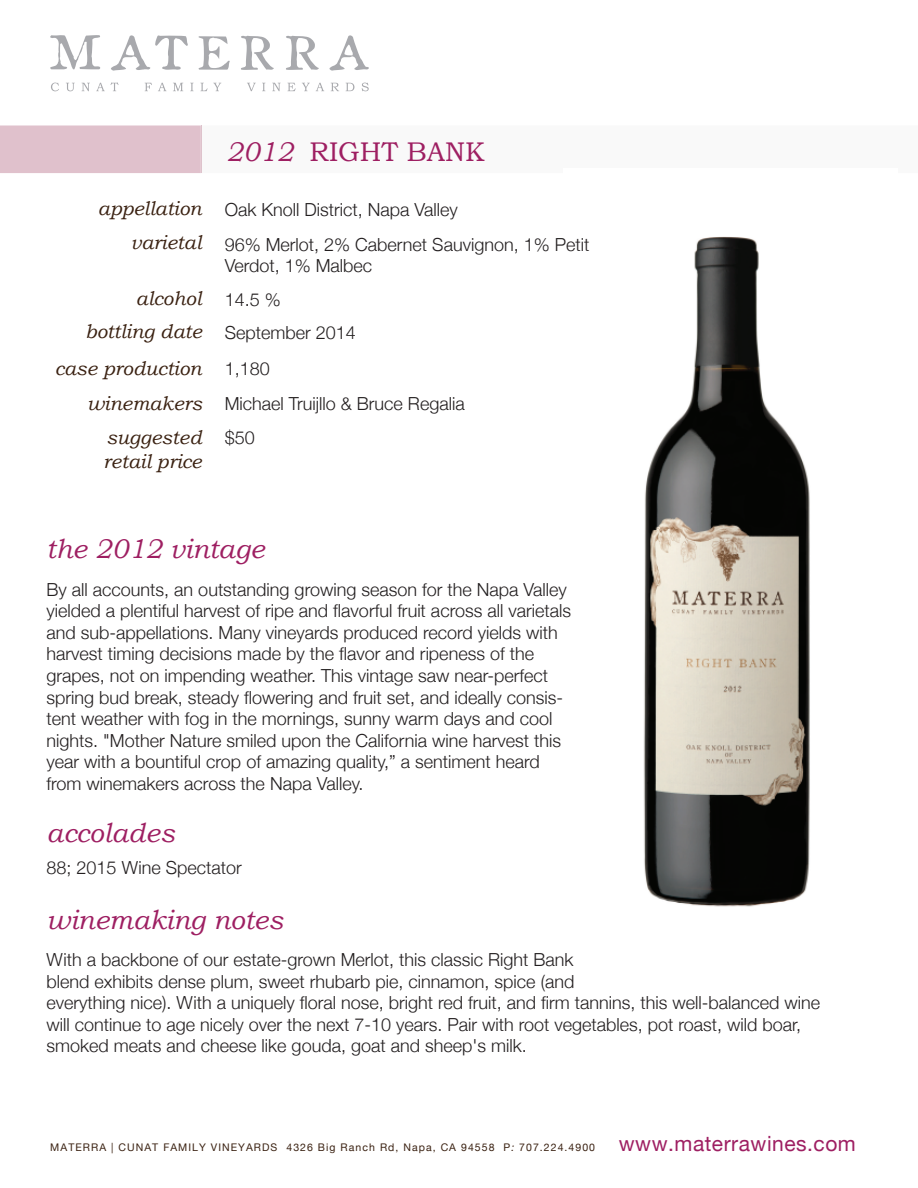
<style>
.page{position:relative;width:918px;height:1188px;background:#fff}
.page>*{position:absolute;margin:0;border:0;box-sizing:border-box;transform-origin:0 0}
.t1{font:italic 27px "Bookman Old Style";color:#9e1f62}
.t2{font:27px "Bookman Old Style";color:#9e1f62}
.t3{font:italic 19.5px/34.5px "Bookman Old Style";color:#3a2111;text-align:right}
.t4{font:300 18px/21.6px "Helvetica Neue";color:#231f20}
.t5{font:10.5px "Helvetica Neue";letter-spacing:.1em;color:#3a2111}
.s1{font-style:italic}
.s2{font-family:"Bookman Old Style";font-weight:400;font-style:italic;font-size:19.5px;color:#3a2111}
.s3{font-size:21px;color:#9e1f62}
</style>
<div class="page">
<div style="left:0;top:125px;width:201px;height:48px;background:#e0c1cc"></div>
<hr style="left:201px;top:125px;width:1px;height:48px;background:#dec3cc">
<img style="left:643px;top:236px;width:167px;height:671px">
<svg style="left:50px;top:35px;width:50px;height:35px"></svg>
<svg style="left:111px;top:35px;width:77px;height:36px"></svg>
<svg style="left:198px;top:36px;width:32px;height:34px"></svg>
<svg style="left:241px;top:36px;width:33px;height:34px"></svg>
<svg style="left:286px;top:36px;width:33px;height:34px"></svg>
<svg style="left:329px;top:35px;width:40px;height:36px"></svg>
<svg style="left:51px;top:83px;width:8px;height:8px"></svg>
<svg style="left:66px;top:83px;width:9px;height:8px"></svg>
<svg style="left:82px;top:83px;width:8px;height:8px"></svg>
<svg style="left:96px;top:83px;width:9px;height:8px"></svg>
<svg style="left:111px;top:82px;width:8px;height:9px"></svg>
<svg style="left:145px;top:83px;width:7px;height:8px"></svg>
<svg style="left:158px;top:83px;width:8px;height:8px"></svg>
<svg style="left:173px;top:83px;width:10px;height:8px"></svg>
<svg style="left:190px;top:83px;width:4px;height:8px"></svg>
<svg style="left:200px;top:83px;width:21px;height:8px"></svg>
<svg style="left:247px;top:83px;width:9px;height:8px"></svg>
<svg style="left:262px;top:83px;width:3px;height:8px"></svg>
<svg style="left:272px;top:83px;width:9px;height:8px"></svg>
<svg style="left:287px;top:83px;width:9px;height:8px"></svg>
<svg style="left:302px;top:83px;width:8px;height:8px"></svg>
<svg style="left:316px;top:83px;width:8px;height:8px"></svg>
<svg style="left:331px;top:83px;width:8px;height:8px"></svg>
<svg style="left:346px;top:83px;width:8px;height:8px"></svg>
<svg style="left:362px;top:83px;width:7px;height:8px"></svg>
<h1 class="t2" style="left:227px;top:137px;width:260px"><span class="s1">2012</span> RIGHT BANK</h1>
<p class="t3" style="left:98px;top:191px;width:105px">appellation</p>
<p class="t4" style="left:225px;top:232px;width:366px;text-indent:-94px"><span class="s2">varietal</span> 96% Merlot, 2% Cabernet Sauvignon, 1% Petit<br>Verdot, 1% Malbec</p>
<p class="t4" style="left:225px;top:198px;width:235px">Oak Knoll District, Napa Valley</p>
<p class="t3" style="left:85px;top:281px;width:118px;line-height:33.6px">alcohol bottling date</p>
<p class="t3" style="left:55px;top:351px;width:149px">case production winemakers suggested</p>
<p class="t3" style="left:103px;top:444px;width:100px">retail price</p>
<p class="t4" style="left:225px;top:288px;width:58px">14.5 %</p>
<p class="t4" style="left:225px;top:313px;width:241px;line-height:35.7px">September 2014<br>1,180<br>Michael Truijllo &amp; Bruce Regalia</p>
<p class="t4" style="left:225px;top:425px;width:32px">$50</p>
<h1 class="t1" style="left:47px;top:533px;width:220px">the 2012 vintage</h1>
<p class="t4" style="left:47px;top:577px;width:526px">By all accounts, an outstanding growing season for the Napa Valley yielded a plentiful harvest of ripe and flavorful fruit across all varietals and sub-appellations. Many vineyards produced record yields with harvest timing decisions made by the flavor and ripeness of the grapes, not on impending weather. This vintage saw near-perfect spring bud break, steady flowering and fruit set, and ideally consis&shy;tent weather with fog in the mornings, sunny warm days and cool nights. "Mother Nature smiled upon the California wine harvest this year with a bountiful crop of amazing quality,” a sentiment heard from winemakers across the Napa Valley.</p>
<h1 class="t1" style="left:47px;top:817px;width:129px">accolades</h1>
<p class="t4" style="left:47px;top:855px;width:197px">88; 2015 Wine Spectator</p>
<h1 class="t1" style="left:47px;top:905px;width:238px">winemaking notes</h1>
<p class="t4" style="left:47px;top:947px;width:529px">With a backbone of our estate-grown Merlot, this classic Right Bank blend exhibits dense plum, sweet rhubarb pie, cinnamon, spice (and</p>
<p class="t4" style="left:47px;top:991px;width:775px">everything nice). With a uniquely floral nose, bright red fruit, and firm tannins, this well-balanced wine will continue to age nicely over the next 7-10 years. Pair with root vegetables, pot roast, wild boar, smoked meats and cheese like gouda, goat and sheep's milk.</p>
<p class="t5" style="left:50px;top:1140px;width:807px">MATERRA | CUNAT FAMILY VINEYARDS 4326 Big Ranch Rd, Napa, CA 94558 P<span class="s1">:</span> 707.224.4900 <span class="s3">www.materrawines.com</span></p>
</div>
